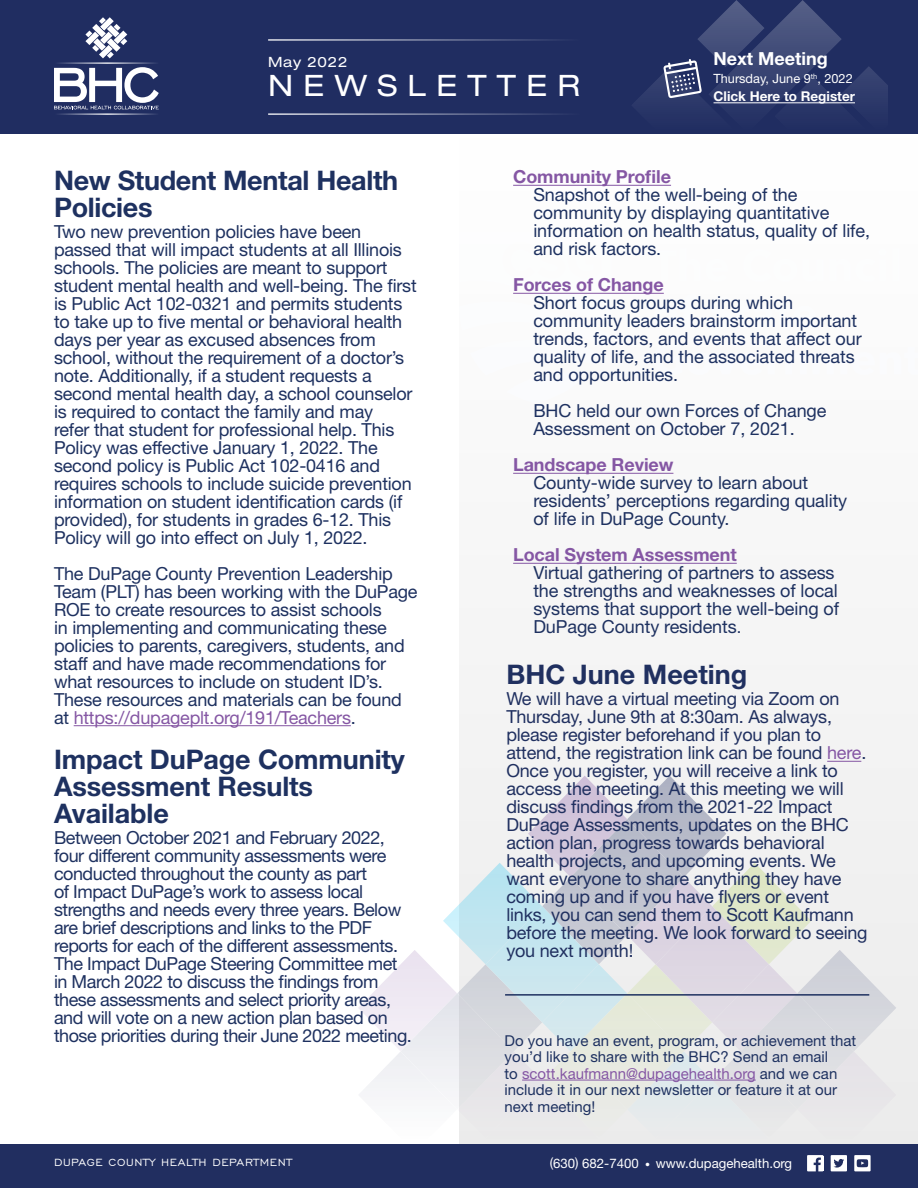
<style>
.page{position:relative;width:918px;height:1188px;background:#fff}
.page>*{position:absolute;margin:0;border:0;box-sizing:border-box;transform-origin:0 0}
.t1{font:expanded 29.55px "Helvetica Neue LT Std";letter-spacing:.35em;color:#fff}
.t2{font:700 27px/27px "Helvetica Neue LT Std";letter-spacing:-.005em;color:#1e3160}
.t3{font:700 27px "Helvetica Neue LT Std";color:#203060}
.t4{font:18px/18px "Helvetica Neue LT Std";letter-spacing:-.01em;color:#1e3160}
.t5{font:18px/18px "Helvetica Neue LT Std";letter-spacing:-.01em;color:#203060}
.t6{font:700 18px "Helvetica Neue LT Std";letter-spacing:-.005em;color:#8557a4}
.t7{font:700 18px "Helvetica Neue LT Std";color:#fff}
.t8{font:15px/16.5px "Helvetica Neue LT Std";color:#1e3160}
.t9{font:expanded 14.1px "Helvetica Neue LT Std";letter-spacing:.05em;color:#fff}
.t10{font:700 13.5px "Helvetica Neue LT Std";color:#fff}
.t11{font:13.2px "Helvetica Neue LT Std";color:#fff}
.t12{font:13.2px "Engravers Gothic BT";letter-spacing:.05em;color:#fff}
.t13{font:12.75px "Helvetica Neue LT Std";color:#fff}
.s1{color:#8557a4}
.s2{font-size:16.5px}
.s3{font-size:9.9px}
</style>
<div class="page">
<div style="left:0;top:0;width:918px;height:134px;background:#202d61"></div>
<div style="left:459px;top:105px;width:459px;height:1043px;background:#f8f8f8"></div>
<div style="left:0;top:1145px;width:918px;height:43px;background:#212e60"></div>
<hr style="left:233px;top:182px;width:636px;height:1px;background:#fff">
<hr style="left:54px;top:113px;width:105px;height:2px;background:#fff">
<svg style="left:85px;top:17px;width:42px;height:41px"></svg>
<svg style="left:54px;top:67px;width:105px;height:42px"></svg>
<hr style="left:54px;top:62px;width:105px;height:2px;background:#fff">
<svg style="left:573px;top:0;width:315px;height:134px"></svg>
<svg style="left:807px;top:1155px;width:16px;height:16px"></svg>
<svg style="left:831px;top:1155px;width:16px;height:16px"></svg>
<svg style="left:854px;top:1155px;width:17px;height:16px"></svg>
<svg style="left:358px;top:776px;width:538px;height:369px"></svg>
<hr style="left:522px;top:1080px;width:234px;height:1px;background:#8557a4">
<hr style="left:505px;top:994px;width:364px;height:2px;background:#1e3160">
<hr style="left:74px;top:725px;width:277px;height:1px;background:#8557a4">
<hr style="left:513px;top:185px;width:158px;height:1px;background:#8557a4">
<hr style="left:513px;top:293px;width:151px;height:1px;background:#8557a4">
<hr style="left:513px;top:473px;width:160px;height:1px;background:#8557a4">
<hr style="left:513px;top:563px;width:224px;height:1px;background:#8557a4">
<hr style="left:827px;top:761px;width:34px;height:1px;background:#8557a4">
<hr style="left:268px;top:113px;width:315px;height:2px;background:#fff">
<hr style="left:268px;top:39px;width:315px;height:2px;background:#fff">
<p class="t9" style="left:268px;top:53px;width:81px">May 2022</p>
<h1 class="t1" style="left:268px;top:68px;width:313px">NEWSLETTER</h1>
<p class="t7" style="left:714px;top:48px;width:116px">Next Meeting</p>
<p class="t13" style="left:714px;top:71px;width:141px">Thursday, June 9<sup>th</sup>, 2022</p>
<p class="t10" style="left:714px;top:88px;width:143px">Click Here to Register</p>
<h2 class="t2" style="left:54px;top:166px;width:346px">New Student Mental Health<br>Policies</h2>
<p class="t4" style="left:54px;top:222px;width:364px">Two new prevention policies have been passed that will impact students at all Illinois schools. The policies are meant to support student mental health and well-being. The first is Public Act 102-0321 and permits students to take up to five mental or behavioral health days per year as excused absences from school, without the requirement of a doctor’s note. Additionally, if a student requests a second mental health day, a school counselor is required to contact the family and may<br>refer that student for professional help. This Policy was effective January 1, 2022. The second policy is Public Act 102-0416 and requires schools to include suicide prevention information on student identification cards (if provided), for students in grades 6-12. This Policy will go into effect on July 1, 2022.</p>
<p class="t4" style="left:54px;top:564px;width:365px">The DuPage County Prevention Leadership Team (PLT) has been working with the DuPage ROE to create resources to assist schools<br>in implementing and communicating these policies to parents, caregivers, students, and staff and have made recommendations for what resources to include on student ID’s.<br>These resources and materials can be found at <span class="s1">https://dupageplt.org/191/Teachers</span>.</p>
<h2 class="t2" style="left:54px;top:745px;width:352px">Impact DuPage Community<br>Assessment Results<br>Available</h2>
<p class="t4" style="left:54px;top:828px;width:359px">Between October 2021 and February 2022, four different community assessments were conducted throughout the county as part<br>of Impact DuPage’s work to assess local strengths and needs every three years. Below are brief descriptions and links to the PDF reports for each of the different assessments.<br>The Impact DuPage Steering Committee met in March 2022 to discuss the findings from these assessments and select priority areas, and will vote on a new action plan based on those priorities during their June 2022 meeting.</p>
<p class="t6" style="left:513px;top:166px;width:159px">Community Profile</p>
<p class="t4" style="left:533px;top:186px;width:338px">Snapshot of the well-being of the community by displaying quantitative information on health status, quality of life, and risk factors.</p>
<p class="t6" style="left:513px;top:274px;width:152px">Forces of Change</p>
<p class="t4" style="left:533px;top:294px;width:330px">Short focus groups during which community leaders brainstorm important trends, factors, and events that affect our quality of life, and the associated threats and opportunities.</p>
<p class="t4" style="left:533px;top:402px;width:295px">BHC held our own Forces of Change<br>Assessment on October 7, 2021.</p>
<p class="t6" style="left:513px;top:454px;width:162px">Landscape Review</p>
<p class="t4" style="left:533px;top:474px;width:315px">County-wide survey to learn about residents’ perceptions regarding quality of life in DuPage County.</p>
<p class="t6" style="left:513px;top:544px;width:225px">Local System Assessment</p>
<p class="t4" style="left:533px;top:564px;width:307px">Virtual gathering of partners to assess the strengths and weaknesses of local systems that support the well-being of DuPage County residents<span class="s2">.</span></p>
<h2 class="t3" style="left:506px;top:658px;width:243px">BHC June Meeting</h2>
<p class="t5" style="left:506px;top:690px;width:363px">We will have a virtual meeting via Zoom on Thursday, June 9th at 8:30am. As always, please register beforehand if you plan to attend, the registration link can be found <span class="s1">here</span>.<br>Once you register, you will receive a link to access the meeting. At this meeting we will discuss findings from the 2021-22 Impact DuPage Assessments, updates on the BHC action plan, progress towards behavioral health projects, and upcoming events. We want everyone to share anything they have coming up and if you have flyers or event links, you can send them to Scott Kaufmann before the meeting. We look forward to seeing you next month!</p>
<p class="t8" style="left:505px;top:1032px;width:353px">Do you have an event, program, or achievement that you’d like to share with the BHC? Send an email<br>to <span class="s1">scott.kaufmann@dupagehealth.org</span> and we can include it in our next newsletter or feature it at our next meeting!</p>
<p class="t12" style="left:54px;top:1156px;width:239px">DUPAGE COUNTY HEALTH DEPARTMENT</p>
<p class="t11" style="left:550px;top:1155px;width:244px">(630) 682-7400 <span class="s3">•</span> www.dupagehealth.org</p>
</div>
